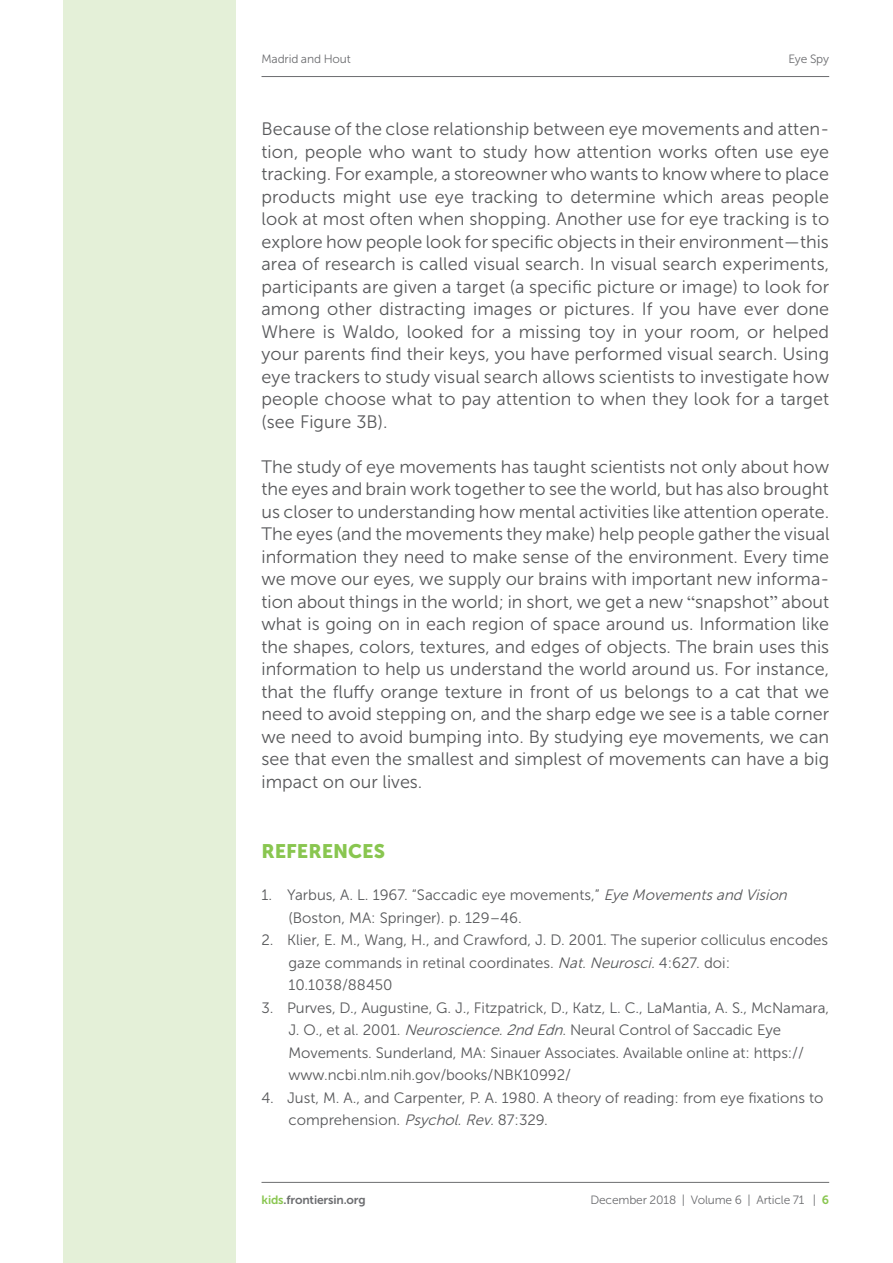
<style>
.page{position:relative;width:893px;height:1263px;background:#fff}
.page>*{position:absolute;margin:0;border:0;box-sizing:border-box;transform-origin:0 0}
.ART_kids_tx_title1{font:19.5px "Museo Sans 900";color:#89c650}
.ART_kids_tx{font:18px/22.5px "Museo Sans 300";color:#57585a;text-align:justify}
.REF_kids_NL{font:15px/22.5px "Museo Sans 300";color:#57585a}
.t1{font:12px "Museo Sans 300";letter-spacing:-.015em;color:#6c6d70}
.t2{font:12px "Museo Sans 700";letter-spacing:-.01em;color:#6c6d70}
.s1{font-family:"Times New Roman"}
.s2{font-style:italic}
.s3{color:#89c650}
.s4{font-family:"Museo Sans 700";color:#89c650}
</style>
<div class="page">
<hr style="left:261px;top:76px;width:568px;height:1px;background:#6c6d70">
<div style="left:64px;top:0;width:172px;height:1263px;background:#e4f0d8"></div>
<hr style="left:261px;top:1182px;width:568px;height:1px;background:#6c6d70">
<p class="t1" style="left:261px;top:52px;width:91px">Madrid and Hout</p>
<p class="t1" style="left:788px;top:52px;width:42px">Eye Spy</p>
<p class="ART_kids_tx" style="left:261px;top:118px;width:569px">Because of the close relationship between eye movements and atten&shy;tion, people who want to study how attention works often use eye tracking. For example, a storeowner who wants to know where to place products might use eye tracking to determine which areas people look at most often when shopping. Another use for eye tracking is to explore how people look for specific objects in their environment—this area of research is called visual search. In visual search experiments, participants are given a target (a specific picture or image) to look for among other distracting images or pictures. If you have ever done Where is Waldo, looked for a missing toy in your room, or helped your parents find their keys, you have performed visual search. Using eye trackers to study visual search allows scientists to investigate how people choose what to pay attention to when they look for a target (see Figure 3B).</p>
<p class="ART_kids_tx" style="left:261px;top:455px;width:570px">The study of eye movements has taught scientists not only about how the eyes and brain work together to see the world, but has also brought us closer to understanding how mental activities like attention operate.<br>The eyes (and the movements they make) help people gather the visual information they need to make sense of the environment. Every time we move our eyes, we supply our brains with important new informa&shy;tion about things in the world; in short, we get a new <span class="s1">“</span>snapshot<span class="s1">”</span> about what is going on in each region of space around us. Information like the shapes, colors, textures, and edges of objects. The brain uses this information to help us understand the world around us. For instance, that the fluffy orange texture in front of us belongs to a cat that we need to avoid stepping on, and the sharp edge we see is a table corner we need to avoid bumping into. By studying eye movements, we can see that even the smallest and simplest of movements can have a big impact on our lives.</p>
<p class="ART_kids_tx_title1" style="left:261px;top:840px;width:125px">REFERENCES</p>
<p class="REF_kids_NL" style="left:288px;top:884px;width:504px;text-indent:-27px">1. Yarbus, A. L. 1967. “Saccadic eye movements,” <span class="s2">Eye Movementsand Vision </span>(Boston, MA: Springer). p. 129–46.</p>
<p class="REF_kids_NL" style="left:288px;top:929px;width:541px;text-indent:-27px">2. Klier, E. M., Wang, H., and Crawford, J. D. 2001. The superior colliculus encodes gaze commands in retinal coordinates. <span class="s2">Nat.Neurosci.</span>4:627. doi:<br>10.1038/88450</p>
<p class="REF_kids_NL" style="left:288px;top:996px;width:542px;text-indent:-27px">3. Purves, D., Augustine, G. J., Fitzpatrick, D., Katz, L. C., LaMantia, A. S., McNamara, J. O., et al. 2001. <span class="s2">Neuroscience.2ndEdn</span>. Neural Control of Saccadic Eye Movements. Sunderland, MA: Sinauer Associates. Available online at: https:// www.ncbi.nlm.nih.gov/books/NBK10992/</p>
<p class="REF_kids_NL" style="left:288px;top:1086px;width:536px;text-indent:-27px">4. Just, M. A., and Carpenter, P. A. 1980. A theory of reading: from eye fixations to comprehension. <span class="s2">Psychol.Rev.</span>87:329.</p>
<p class="t2" style="left:261px;top:1193px;width:106px"><span class="s3">kids</span>.frontiersin.org</p>
<p class="t1" style="left:590px;top:1193px;width:240px">December 2018 | Volume 6 | Article 71 | <span class="s4">6</span></p>
</div>
